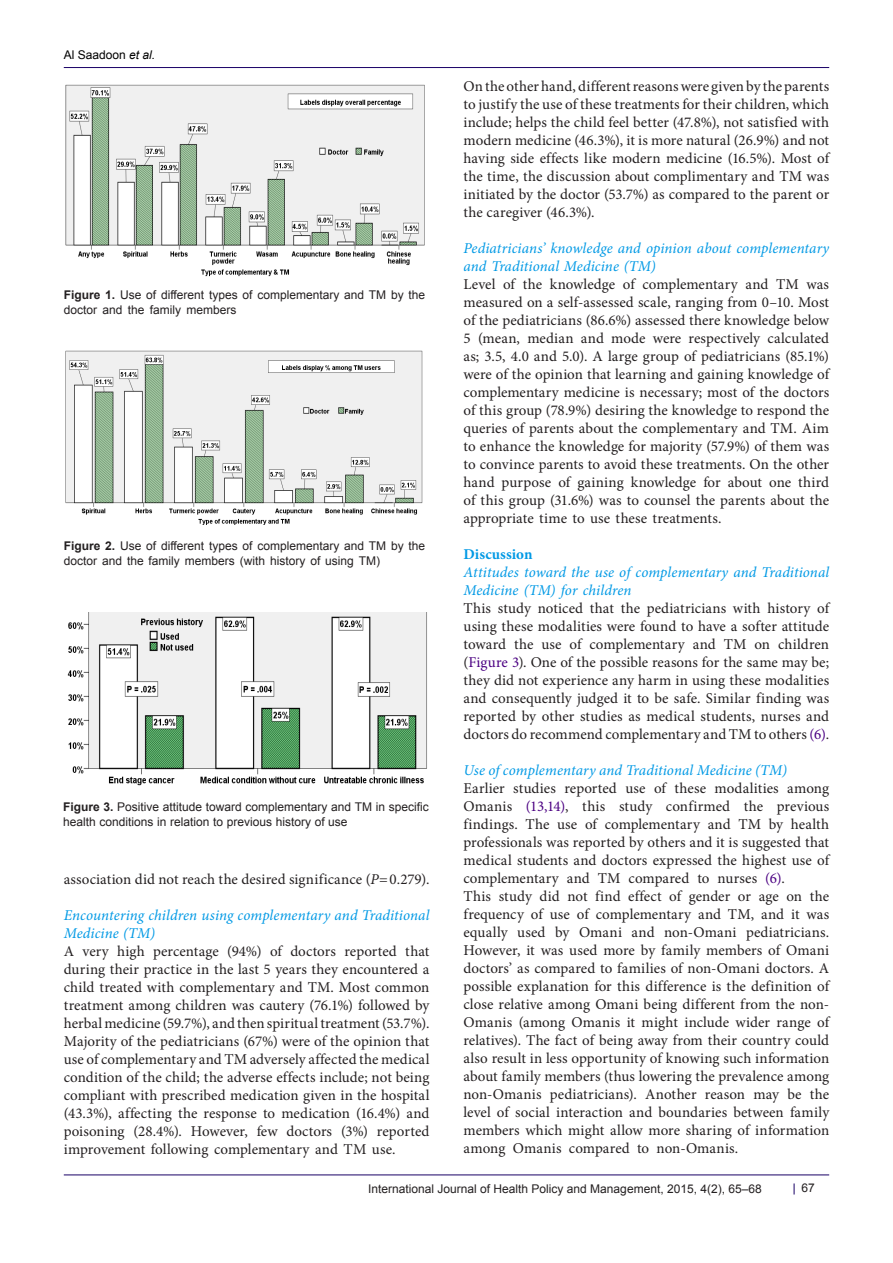
<style>
.page{position:relative;width:893px;height:1263px;background:#fff}
.page>*{position:absolute;margin:0;border:0;box-sizing:border-box;transform-origin:0 0}
.t1{font:15px/18px "Minion Pro";color:#231f20;text-align:justify}
.t2{font:italic 15px/18px "Minion Pro";letter-spacing:.005em;color:#0099e5}
.t3{font:700 15px "Minion Pro";letter-spacing:.005em;color:#0099e5}
.t4{font:12px/15px "Arial";color:#231f20}
.t5{font:12px "Arial";color:#000001}
.s1{font-style:italic}
.s2{font-weight:700}
.s3{color:#4b0082}
</style>
<div class="page">
<hr style="left:64px;top:67px;width:765px;height:1px;background:#190066">
<hr style="left:64px;top:1175px;width:765px;height:1px;background:#190066">
<img style="left:65px;top:84px;width:360px;height:193px">
<img style="left:65px;top:350px;width:358px;height:175px">
<img style="left:67px;top:612px;width:360px;height:174px">
<p class="t5" style="left:64px;top:47px;width:93px">Al Saadoon <span class="s1">et al.</span></p>
<p class="t4" style="left:64px;top:288px;width:363px"><span class="s2">Figure 1.</span> Use of different types of complementary and TM by the doctor and the family members</p>
<p class="t4" style="left:64px;top:538px;width:363px"><span class="s2">Figure 2.</span> Use of different types of complementary and TM by the doctor and the family members (with history of using TM)</p>
<p class="t4" style="left:63px;top:799px;width:367px"><span class="s2">Figure 3.</span> Positive attitude toward complementary and TM in specific health conditions in relation to previous history of use</p>
<p class="t1" style="left:64px;top:870px;width:367px">association did not reach the desired significance (<span class="s1">P</span>=0.279).</p>
<p class="t2" style="left:64px;top:906px;width:367px">Encountering children using complementary and Traditional<br>Medicine (TM)</p>
<p class="t1" style="left:64px;top:942px;width:367px">A very high percentage (94%) of doctors reported that during their practice in the last 5 years they encountered a child treated with complementary and TM. Most common treatment among children was cautery (76.1%) followed by herbal medicine (59.7%), and then spiritual treatment (53.7%).<br>Majority of the pediatricians (67%) were of the opinion that use of complementary and TM adversely affected the medical condition of the child; the adverse effects include; not being compliant with prescribed medication given in the hospital (43.3%), affecting the response to medication (16.4%) and poisoning (28.4%). However, few doctors (3%) reported improvement following complementary and TM use.</p>
<p class="t1" style="left:463px;top:77px;width:367px">On the other hand, different reasons were given by the parents to justify the use of these treatments for their children, which include; helps the child feel better (47.8%), not satisfied with modern medicine (46.3%), it is more natural (26.9%) and not having side effects like modern medicine (16.5%). Most of the time, the discussion about complimentary and TM was initiated by the doctor (53.7%) as compared to the parent or the caregiver (46.3%).</p>
<p class="t2" style="left:463px;top:239px;width:367px">Pediatricians’ knowledge and opinion about complementary and Traditional Medicine (TM)</p>
<p class="t1" style="left:463px;top:275px;width:367px">Level of the knowledge of complementary and TM was measured on a self-assessed scale, ranging from 0–10. Most of the pediatricians (86.6%) assessed there knowledge below 5 (mean, median and mode were respectively calculated as; 3.5, 4.0 and 5.0). A large group of pediatricians (85.1%) were of the opinion that learning and gaining knowledge of complementary medicine is necessary; most of the doctors of this group (78.9%) desiring the knowledge to respond the queries of parents about the complementary and TM. Aim to enhance the knowledge for majority (57.9%) of them was to convince parents to avoid these treatments. On the other hand purpose of gaining knowledge for about one third of this group (31.6%) was to counsel the parents about the appropriate time to use these treatments.</p>
<p class="t3" style="left:463px;top:543px;width:71px">Discussion</p>
<p class="t2" style="left:463px;top:563px;width:367px">Attitudes toward the use of complementary and Traditional<br>Medicine (TM) for children</p>
<p class="t1" style="left:463px;top:599px;width:367px">This study noticed that the pediatricians with history of using these modalities were found to have a softer attitude toward the use of complementary and TM on children (<span class="s3">Figure 3</span>). One of the possible reasons for the same may be; they did not experience any harm in using these modalities and consequently judged it to be safe. Similar finding was reported by other studies as medical students, nurses and doctors do recommend complementary and TM to others <span class="s3">(6)</span>.</p>
<p class="t2" style="left:463px;top:761px;width:325px">Use of complementary and Traditional Medicine (TM)</p>
<p class="t1" style="left:463px;top:779px;width:367px">Earlier studies reported use of these modalities among Omanis <span class="s3">(13,14)</span>, this study confirmed the previous findings. The use of complementary and TM by health professionals was reported by others and it is suggested that medical students and doctors expressed the highest use of complementary and TM compared to nurses <span class="s3">(6)</span>.</p>
<p class="t1" style="left:463px;top:887px;width:367px">This study did not find effect of gender or age on the frequency of use of complementary and TM, and it was equally used by Omani and non-Omani pediatricians.<br>However, it was used more by family members of Omani doctors’ as compared to families of non-Omani doctors. A possible explanation for this difference is the definition of close relative among Omani being different from the non-Omanis (among Omanis it might include wider range of relatives). The fact of being away from their country could also result in less opportunity of knowing such information about family members (thus lowering the prevalence among non-Omanis pediatricians). Another reason may be the level of social interaction and boundaries between family members which might allow more sharing of information among Omanis compared to non-Omanis.</p>
<p class="t4" style="left:368px;top:1181px;width:395px">International Journal of Health Policy and Management, 2015, 4(2), 65–68</p>
<p class="t4" style="left:801px;top:1180px;width:15px">67</p>
</div>
